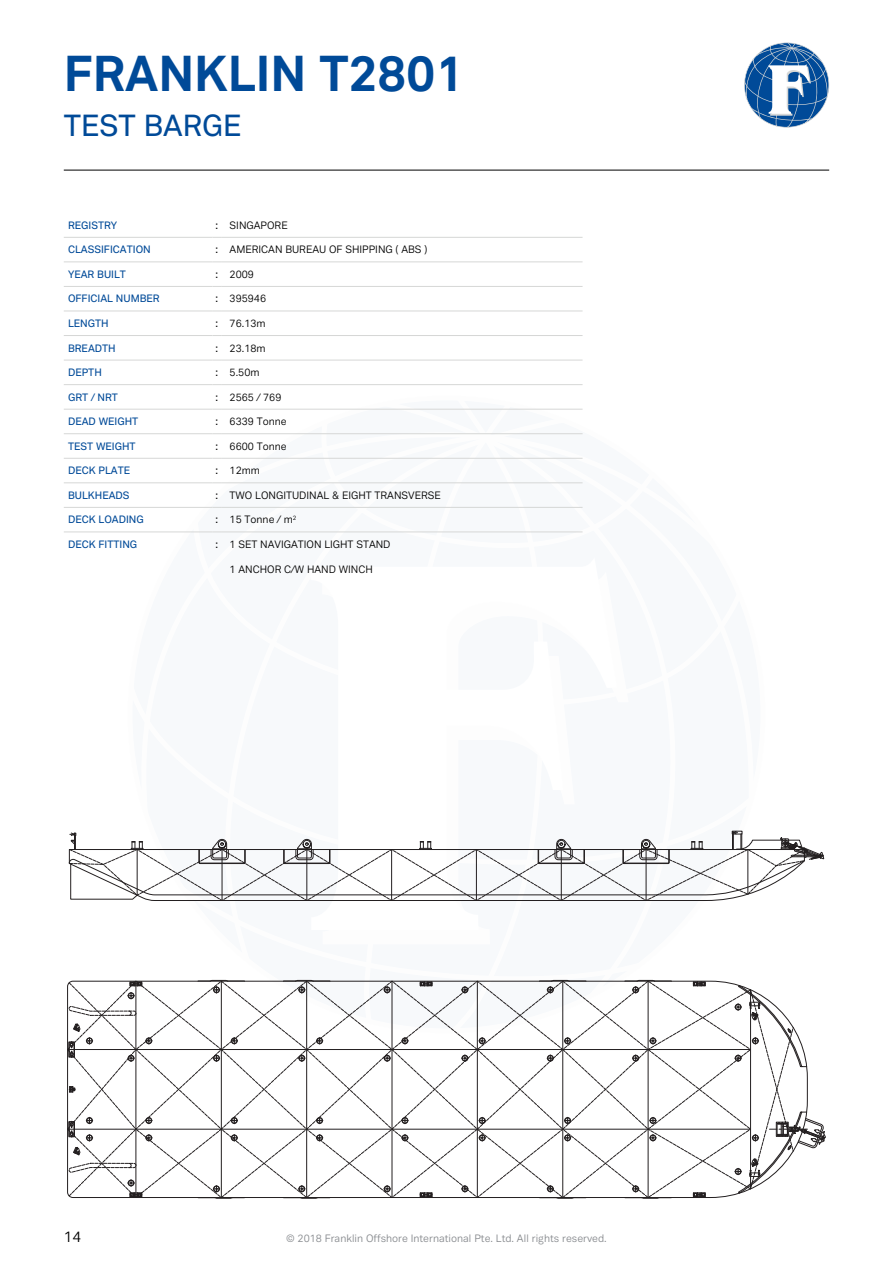
<style>
.page{position:relative;width:893px;height:1263px;background:#fff}
.page>*{position:absolute;margin:0;border:0;box-sizing:border-box;transform-origin:0 0}
.t1{font:700 49.5px "Vaud";color:#004a98}
.t2{font:500 30px "Vaud";color:#004a98}
.t3{font:15px "Vaud";color:#000}
.t4{font:10.5px "Vaud";color:#000}
.t5{font:500 10.5px "Vaud";color:#004a98}
.t6{font:10.5px "Vaud";color:#878a8e}
</style>
<div class="page">
<svg style="left:128px;top:408px;width:615px;height:572px"></svg>
<svg style="left:322px;top:572px;width:307px;height:372px"></svg>
<svg style="left:311px;top:557px;width:306px;height:373px"></svg>
<svg style="left:744px;top:43px;width:85px;height:85px"></svg>
<hr style="left:64px;top:170px;width:765px;height:1px;background:#000">
<hr style="left:64px;top:237px;width:149px;height:1px;background:#d6d7d6">
<hr style="left:221px;top:237px;width:362px;height:1px;background:#d6d7d6">
<hr style="left:64px;top:262px;width:149px;height:1px;background:#d6d7d6">
<hr style="left:221px;top:262px;width:362px;height:1px;background:#d6d7d6">
<hr style="left:64px;top:286px;width:149px;height:1px;background:#d6d7d6">
<hr style="left:221px;top:286px;width:362px;height:1px;background:#d6d7d6">
<hr style="left:64px;top:311px;width:149px;height:1px;background:#d6d7d6">
<hr style="left:221px;top:311px;width:362px;height:1px;background:#d6d7d6">
<hr style="left:64px;top:335px;width:149px;height:1px;background:#d6d7d6">
<hr style="left:221px;top:335px;width:362px;height:1px;background:#d6d7d6">
<hr style="left:64px;top:360px;width:149px;height:1px;background:#d6d7d6">
<hr style="left:221px;top:360px;width:362px;height:1px;background:#d6d7d6">
<hr style="left:64px;top:384px;width:149px;height:1px;background:#d6d7d6">
<hr style="left:221px;top:384px;width:362px;height:1px;background:#d6d7d6">
<hr style="left:64px;top:409px;width:149px;height:1px;background:#d6d7d6">
<hr style="left:221px;top:409px;width:362px;height:1px;background:#d6d7d6">
<hr style="left:64px;top:433px;width:149px;height:1px;background:#d6d7d6">
<hr style="left:221px;top:433px;width:362px;height:1px;background:#d6d7d6">
<hr style="left:64px;top:458px;width:149px;height:1px;background:#d6d7d6">
<hr style="left:221px;top:458px;width:362px;height:1px;background:#d6d7d6">
<hr style="left:64px;top:483px;width:149px;height:1px;background:#d6d7d6">
<svg style="left:213px;top:481px;width:19px;height:14px"></svg>
<hr style="left:221px;top:483px;width:362px;height:1px;background:#d6d7d6">
<hr style="left:64px;top:507px;width:149px;height:1px;background:#d6d7d6">
<hr style="left:221px;top:507px;width:362px;height:1px;background:#d6d7d6">
<hr style="left:64px;top:532px;width:149px;height:1px;background:#d6d7d6">
<hr style="left:221px;top:532px;width:362px;height:1px;background:#d6d7d6">
<div style="left:66px;top:831px;width:761px;height:69px;background:#fff"></div>
<svg style="left:69px;top:832px;width:736px;height:69px"></svg>
<svg style="left:732px;top:831px;width:92px;height:29px"></svg>
<svg style="left:67px;top:980px;width:672px;height:69px"></svg>
<svg style="left:69px;top:1027px;width:715px;height:171px"></svg>
<svg style="left:128px;top:992px;width:6px;height:7px"></svg>
<svg style="left:384px;top:986px;width:6px;height:7px"></svg>
<svg style="left:462px;top:986px;width:6px;height:7px"></svg>
<svg style="left:86px;top:1037px;width:7px;height:7px"></svg>
<svg style="left:146px;top:1037px;width:6px;height:7px"></svg>
<svg style="left:231px;top:1037px;width:7px;height:7px"></svg>
<svg style="left:316px;top:1037px;width:7px;height:7px"></svg>
<svg style="left:402px;top:1037px;width:6px;height:7px"></svg>
<svg style="left:479px;top:1037px;width:6px;height:7px"></svg>
<svg style="left:564px;top:1037px;width:7px;height:7px"></svg>
<svg style="left:650px;top:1037px;width:6px;height:7px"></svg>
<svg style="left:128px;top:1055px;width:6px;height:6px"></svg>
<svg style="left:213px;top:1055px;width:7px;height:6px"></svg>
<svg style="left:299px;top:1055px;width:6px;height:6px"></svg>
<svg style="left:384px;top:1055px;width:6px;height:6px"></svg>
<svg style="left:462px;top:1055px;width:6px;height:6px"></svg>
<svg style="left:547px;top:1055px;width:7px;height:6px"></svg>
<svg style="left:632px;top:1055px;width:7px;height:6px"></svg>
<svg style="left:86px;top:1117px;width:7px;height:7px"></svg>
<svg style="left:146px;top:1117px;width:6px;height:7px"></svg>
<svg style="left:231px;top:1117px;width:7px;height:7px"></svg>
<svg style="left:316px;top:1117px;width:7px;height:7px"></svg>
<svg style="left:402px;top:1117px;width:6px;height:7px"></svg>
<svg style="left:479px;top:1117px;width:6px;height:7px"></svg>
<svg style="left:564px;top:1117px;width:7px;height:7px"></svg>
<svg style="left:650px;top:1117px;width:6px;height:7px"></svg>
<svg style="left:86px;top:1134px;width:7px;height:7px"></svg>
<svg style="left:146px;top:1134px;width:6px;height:7px"></svg>
<svg style="left:231px;top:1134px;width:7px;height:7px"></svg>
<svg style="left:316px;top:1134px;width:7px;height:7px"></svg>
<svg style="left:402px;top:1134px;width:6px;height:7px"></svg>
<svg style="left:479px;top:1134px;width:6px;height:7px"></svg>
<svg style="left:564px;top:1134px;width:7px;height:7px"></svg>
<svg style="left:650px;top:1134px;width:6px;height:7px"></svg>
<svg style="left:128px;top:1180px;width:6px;height:6px"></svg>
<svg style="left:384px;top:1185px;width:6px;height:7px"></svg>
<svg style="left:462px;top:1185px;width:6px;height:7px"></svg>
<svg style="left:130px;top:981px;width:12px;height:5px"></svg>
<svg style="left:420px;top:981px;width:12px;height:5px"></svg>
<svg style="left:693px;top:981px;width:13px;height:5px"></svg>
<svg style="left:130px;top:1192px;width:12px;height:5px"></svg>
<svg style="left:420px;top:1192px;width:12px;height:5px"></svg>
<svg style="left:693px;top:1192px;width:13px;height:5px"></svg>
<svg style="left:69px;top:1041px;width:5px;height:14px"></svg>
<div style="left:69px;top:1042px;width:6px;height:15px;border:1px solid #231f20"></div>
<div style="left:69px;top:1042px;width:5px;height:15px;border:1px solid #231f20"></div>
<div style="left:69px;top:1121px;width:6px;height:16px;border:1px solid #231f20"></div>
<div style="left:69px;top:1122px;width:5px;height:14px;border:1px solid #231f20"></div>
<svg style="left:69px;top:1006px;width:67px;height:10px"></svg>
<svg style="left:69px;top:1163px;width:67px;height:9px"></svg>
<svg style="left:69px;top:1086px;width:6px;height:6px"></svg>
<hr style="left:68px;top:1129px;width:682px;height:1px;background:#231f20">
<hr style="left:68px;top:1049px;width:682px;height:1px;background:#231f20">
<hr style="left:136px;top:981px;width:1px;height:216px;background:#231f20">
<hr style="left:221px;top:981px;width:1px;height:216px;background:#231f20">
<hr style="left:306px;top:981px;width:1px;height:216px;background:#231f20">
<hr style="left:392px;top:981px;width:1px;height:216px;background:#231f20">
<hr style="left:477px;top:981px;width:1px;height:216px;background:#231f20">
<hr style="left:562px;top:981px;width:1px;height:216px;background:#231f20">
<hr style="left:648px;top:981px;width:1px;height:216px;background:#231f20">
<hr style="left:750px;top:990px;width:1px;height:199px;background:#231f20">
<svg style="left:735px;top:985px;width:72px;height:82px"></svg>
<svg style="left:735px;top:1112px;width:91px;height:82px"></svg>
<svg style="left:73px;top:1146px;width:7px;height:9px"></svg>
<svg style="left:73px;top:1023px;width:7px;height:9px"></svg>
<svg style="left:539px;top:980px;width:59px;height:19px"></svg>
<svg style="left:624px;top:980px;width:48px;height:13px"></svg>
<svg style="left:283px;top:980px;width:47px;height:13px"></svg>
<svg style="left:198px;top:980px;width:47px;height:13px"></svg>
<svg style="left:624px;top:1185px;width:48px;height:13px"></svg>
<svg style="left:539px;top:1185px;width:47px;height:13px"></svg>
<svg style="left:283px;top:1185px;width:47px;height:13px"></svg>
<svg style="left:198px;top:1185px;width:47px;height:13px"></svg>
<h1 class="t1" style="left:64px;top:43px;width:402px">FRANKLIN T2801</h1>
<h2 class="t2" style="left:64px;top:107px;width:179px">TEST BARGE</h2>
<p class="t5" style="left:68px;top:219px;width:51px">REGISTRY</p>
<p class="t4" style="left:216px;top:219px;width:74px">: SINGAPORE</p>
<p class="t5" style="left:68px;top:243px;width:84px">CLASSIFICATION</p>
<p class="t4" style="left:216px;top:243px;width:213px">: AMERICAN BUREAU OF SHIPPING ( ABS )</p>
<p class="t5" style="left:68px;top:268px;width:59px">YEAR BUILT</p>
<p class="t4" style="left:216px;top:268px;width:40px">: 2009</p>
<p class="t5" style="left:68px;top:292px;width:93px">OFFICIAL NUMBER</p>
<p class="t4" style="left:216px;top:293px;width:52px">: 395946</p>
<p class="t5" style="left:68px;top:317px;width:42px">LENGTH</p>
<p class="t4" style="left:216px;top:317px;width:52px">: 76.13m</p>
<p class="t5" style="left:68px;top:342px;width:49px">BREADTH</p>
<p class="t4" style="left:216px;top:342px;width:52px">: 23.18m</p>
<p class="t5" style="left:68px;top:366px;width:35px">DEPTH</p>
<p class="t4" style="left:216px;top:366px;width:46px">: 5.50m</p>
<p class="t5" style="left:68px;top:391px;width:51px">GRT / NRT</p>
<p class="t4" style="left:216px;top:391px;width:67px">: 2565 / 769</p>
<p class="t5" style="left:68px;top:415px;width:72px">DEAD WEIGHT</p>
<p class="t4" style="left:216px;top:415px;width:73px">: 6339 Tonne</p>
<p class="t5" style="left:68px;top:440px;width:69px">TEST WEIGHT</p>
<p class="t4" style="left:216px;top:440px;width:73px">: 6600 Tonne</p>
<p class="t5" style="left:68px;top:464px;width:64px">DECK PLATE</p>
<p class="t4" style="left:216px;top:464px;width:46px">: 12mm</p>
<p class="t5" style="left:68px;top:489px;width:63px">BULKHEADS</p>
<p class="t4" style="left:216px;top:489px;width:227px">: TWO LONGITUDINAL &amp; EIGHT TRANSVERSE</p>
<p class="t5" style="left:68px;top:513px;width:77px">DECK LOADING</p>
<p class="t4" style="left:216px;top:514px;width:82px">: 15 Tonne / m<sup>2</sup></p>
<p class="t5" style="left:68px;top:538px;width:71px">DECK FITTING</p>
<p class="t4" style="left:216px;top:538px;width:177px">: 1 SET NAVIGATION LIGHT STAND</p>
<p class="t4" style="left:230px;top:563px;width:145px">1 ANCHOR C/W HAND WINCH</p>
<h3 class="t3" style="left:64px;top:1227px;width:19px">14</h3>
<p class="t6" style="left:286px;top:1232px;width:322px">© 2018 Franklin Offshore International Pte. Ltd. All rights reserved.</p>
</div>
